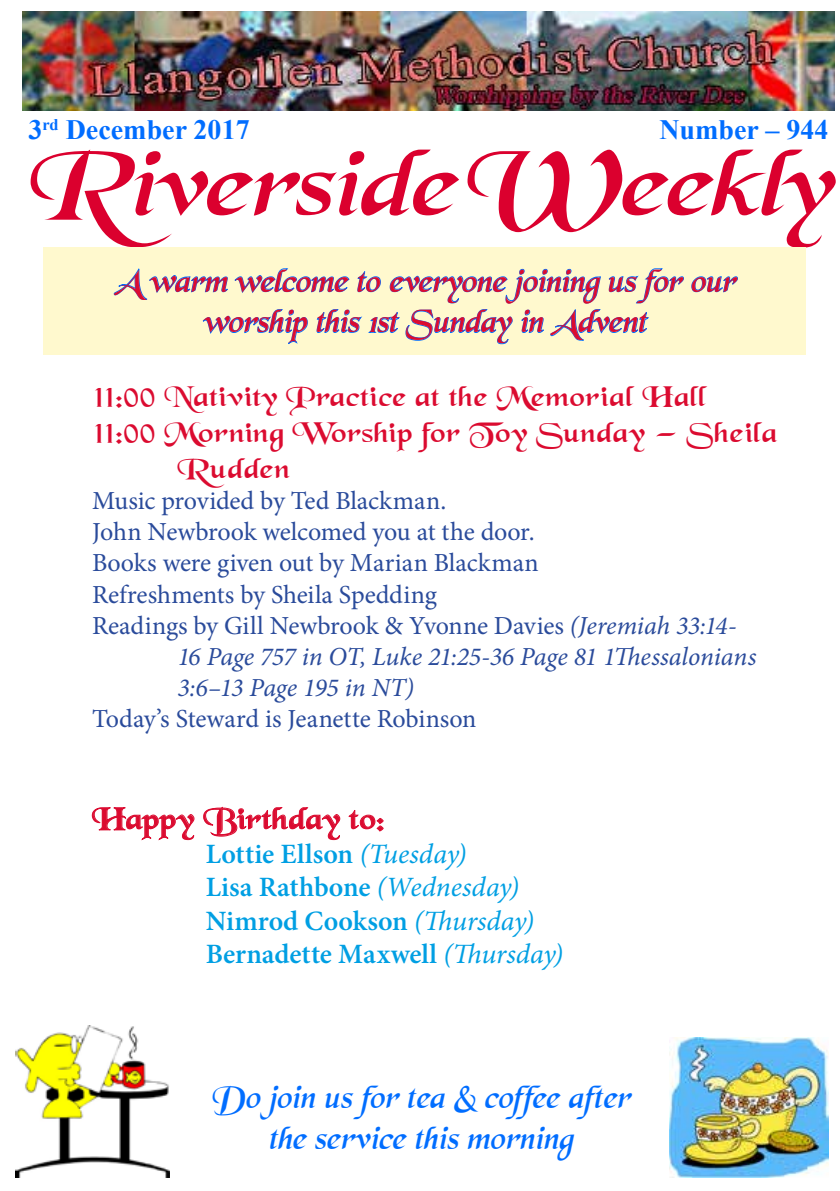
<style>
.page{position:relative;width:840px;height:1191px;background:#fff}
.page>*{position:absolute;margin:0;border:0;box-sizing:border-box;transform-origin:0 0}
.t1{font:italic 98px "Black Chancery";letter-spacing:-.005em;color:#db002e;scale:1.16 1}
.t2{font:italic 34px/40.8px "Black Chancery";color:#db0b30;text-align:center}
.t3{font:italic 34px/40.8px "Black Chancery";color:#006dff;text-align:center}
.t4{font:32px "Black Chancery";letter-spacing:.005em;color:#db0b30;scale:1.16 1}
.t5{font:30px "Black Chancery";letter-spacing:.005em;color:#db0b30;scale:1.16 1}
.t6{font:600 28px/33.6px "Minion Pro";color:#009fe3}
.t7{font:700 28px "Times New Roman";color:#006dff}
.t8{font:26px "Minion Pro";letter-spacing:-.005em;color:#2a4b9b}
.t9{font:italic 26px "Minion Pro";letter-spacing:-.01em;color:#2a4b9b}
.s1{font-style:italic}
.s2{font-weight:400;font-style:italic}
</style>
<div class="page">
<img style="left:23px;top:11px;width:810px;height:100px">
<div style="left:44px;top:247px;width:761px;height:107px;background:#fff9ce"></div>
<svg style="left:113px;top:268px;width:625px;height:77px"></svg>
<svg style="left:91px;top:807px;width:104px;height:34px"></svg>
<svg style="left:203px;top:806px;width:137px;height:34px"></svg>
<svg style="left:348px;top:810px;width:36px;height:22px"></svg>
<img style="left:669px;top:1037px;width:159px;height:140px">
<img style="left:16px;top:1025px;width:153px;height:152px">
<p class="t7" style="left:28px;top:110px;width:223px">3<sup>rd</sup> December 2017</p>
<p class="t7" style="left:659px;top:110px;width:171px">Number – 944</p>
<h1 class="t1" style="left:21px;top:134px;width:697px">Riverside Weekly</h1>
<h2 class="t2" style="left:115px;top:263px;width:621px">A warm welcome to everyone joining us for our worship this 1st Sunday in Advent</h2>
<p class="t5" style="left:92px;top:386px;width:530px">11:00 Nativity Practice at the Memorial Hall</p>
<p class="t5" style="left:92px;top:422px;width:592px">11:00 Morning Worship for Toy Sunday — Sheila</p>
<p class="t5" style="left:177px;top:458px;width:99px">Rudden</p>
<p class="t8" style="left:92px;top:483px;width:355px">Music provided by Ted Blackman.</p>
<p class="t8" style="left:92px;top:514px;width:444px">John Newbrook welcomed you at the door.</p>
<p class="t8" style="left:92px;top:545px;width:448px">Books were given out by Marian Blackman</p>
<p class="t8" style="left:92px;top:577px;width:346px">Refreshments by Sheila Spedding</p>
<p class="t8" style="left:92px;top:608px;width:645px">Readings by Gill Newbrook &amp; Yvonne Davies <span class="s1">(Jeremiah 33:14-</span></p>
<p class="t9" style="left:177px;top:639px;width:580px">16 Page 757 in OT, Luke 21:25-36 Page 81 1Thessalonians</p>
<p class="t9" style="left:177px;top:670px;width:238px">3:6–13 Page 195 in NT)</p>
<p class="t8" style="left:92px;top:701px;width:385px">Today’s Steward is Jeanette Robinson</p>
<p class="t4" style="left:92px;top:807px;width:253px">Happy Birthday to:</p>
<p class="t6" style="left:206px;top:836px;width:359px">Lottie Ellson <span class="s2">(Tuesday)<br></span>Lisa Rathbone <span class="s2">(Wednesday)<br></span>Nimrod Cookson <span class="s2">(Thursday)<br></span>Bernadette Maxwell <span class="s2">(Thursday)</span></p>
<h2 class="t3" style="left:210px;top:1079px;width:421px">Do join us for tea &amp; coffee after the service this morning</h2>
</div>
